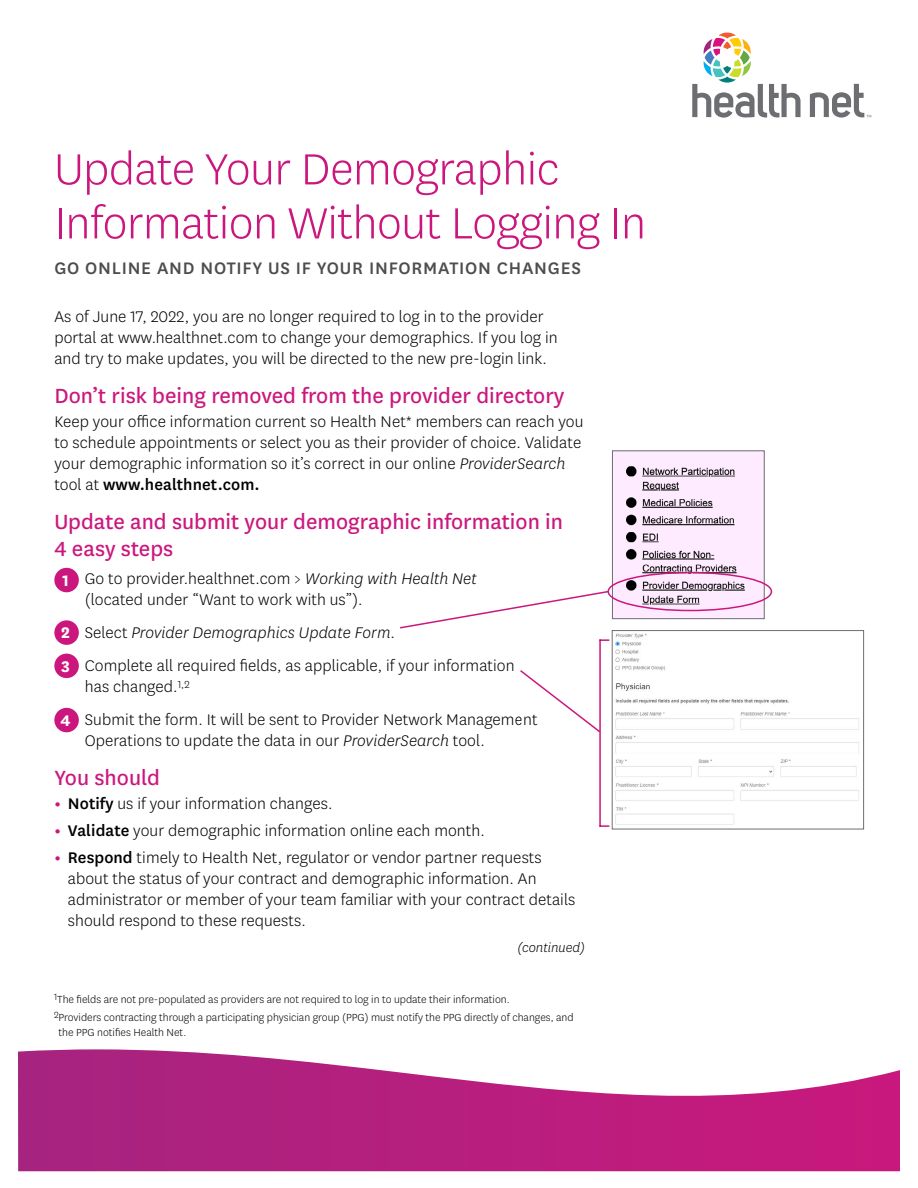
<style>
.page{position:relative;width:918px;height:1188px;background:#fff}
.page>*{position:absolute;margin:0;border:0;box-sizing:border-box;transform-origin:0 0}
.t1{font:300 51px/54px "Centene Sans";letter-spacing:-.01em;color:#cb177d}
.t2{font:24px/27px "Centene Sans";color:#cb177d}
.t3{font:500 19.5px "Centene Sans";letter-spacing:.04em;color:#4d4d4f}
.t4{font:300 18px/21px "Centene Sans";letter-spacing:.005em;color:#000}
.t5{font:italic 300 18px "Centene Sans";letter-spacing:.005em;color:#000}
.t6{font:italic 300 15px "Centene Sans";color:#000}
.t7{font:300 12px/18px "Centene Sans";color:#000}
.s1{font-style:italic}
.s2{font-weight:500}
.s3{font-weight:700;color:#fff}
.s4{font-weight:700;font-style:normal;color:#fff}
.s5{font-style:normal}
.s6{font-weight:700;color:#cb177d}
</style>
<div class="page">
<svg style="left:692px;top:33px;width:109px;height:85px"></svg>
<svg style="left:810px;top:84px;width:61px;height:34px"></svg>
<div style="left:54px;top:568px;width:25px;height:24px;background:#cb177d;border-radius:50%"></div>
<div style="left:54px;top:620px;width:25px;height:25px;background:#cb177d;border-radius:50%"></div>
<div style="left:54px;top:654px;width:25px;height:24px;background:#cb177d;border-radius:50%"></div>
<div style="left:54px;top:708px;width:25px;height:24px;background:#cb177d;border-radius:50%"></div>
<svg style="left:400px;top:591px;width:210px;height:38px"></svg>
<svg style="left:601px;top:639px;width:8px;height:2px"></svg>
<hr style="left:599px;top:639px;width:2px;height:188px;background:#cb177d">
<svg style="left:599px;top:825px;width:10px;height:2px"></svg>
<svg style="left:520px;top:669px;width:81px;height:65px"></svg>
<img style="left:614px;top:452px;width:149px;height:165px">
<div style="left:612px;top:450px;width:153px;height:169px;border:1px solid #6d6e71"></div>
<img style="left:615px;top:633px;width:244px;height:192px">
<div style="left:612px;top:630px;width:252px;height:199px;border:1px solid #6d6e71"></div>
<div style="left:607px;top:572px;width:165px;height:39px;border:2px solid #cb177d;border-radius:50%"></div>
<svg style="left:18px;top:1049px;width:882px;height:122px"></svg>
<h1 class="t1" style="left:54px;top:140px;width:593px">Update Your Demographic<br>Information Without Logging In</h1>
<h2 class="t3" style="left:54px;top:255px;width:528px">GO ONLINE AND NOTIFY US IF YOUR INFORMATION CHANGES</h2>
<p class="t4" style="left:54px;top:306px;width:505px">As of June 17, 2022, you are no longer required to log in to the provider portal at www.healthnet.com to change your demographics. If you log in and try to make updates, you will be directed to the new pre-login link.</p>
<h3 class="t2" style="left:54px;top:381px;width:512px">Don’t risk being removed from the provider directory</h3>
<p class="t4" style="left:54px;top:411px;width:531px">Keep your office information current so Health Net* members can reach you to schedule appointments or select you as their provider of choice. Validate your demographic information so it’s correct in our online <span class="s1">ProviderSearch </span>tool at <span class="s2">www.healthnet.com.</span></p>
<h3 class="t2" style="left:54px;top:507px;width:510px">Update and submit your demographic information in<br>4 easy steps</h3>
<p class="t4" style="left:85px;top:568px;width:393px;text-indent:-23px"><span class="s3">1</span> Go to provider.healthnet.com &gt; <span class="s1">Working with Health Net </span>(located under “Want to work with us”).</p>
<p class="t5" style="left:61px;top:622px;width:336px"><span class="s4">2</span> <span class="s5">Select</span> Provider Demographics Update Form.</p>
<p class="t4" style="left:85px;top:655px;width:431px;text-indent:-24px"><span class="s3">3</span> Complete all required fields, as applicable, if your information has changed.<sup>1,2</sup></p>
<p class="t4" style="left:85px;top:709px;width:454px;text-indent:-24px"><span class="s3">4</span> Submit the form. It will be sent to Provider Network Management<br>Operations to update the data in our <span class="s1">ProviderSearch</span> tool.</p>
<h3 class="t2" style="left:54px;top:763px;width:107px">You should</h3>
<p class="t4" style="left:54px;top:793px;width:280px"><span class="s6">•</span> <span class="s2">Notify</span> us if your information changes.</p>
<p class="t4" style="left:54px;top:820px;width:432px"><span class="s6">•</span> <span class="s2">Validate</span> your demographic information online each month.</p>
<p class="t4" style="left:68px;top:847px;width:509px;text-indent:-14px"><span class="s6">•</span> <span class="s2">Respond</span> timely to Health Net, regulator or vendor partner requests about the status of your contract and demographic information. An administrator or member of your team familiar with your contract details should respond to these requests.</p>
<p class="t6" style="left:517px;top:938px;width:69px">(continued)</p>
<p class="t7" style="left:54px;top:989px;width:521px"><sup>1</sup>The fields are not pre-populated as providers are not required to log in to update their information.<br><sup>2</sup>Providers contracting through a participating physician group (PPG) must notify the PPG directly of changes, and</p>
<p class="t7" style="left:59px;top:1022px;width:129px">the PPG notifies Health Net.</p>
</div>
